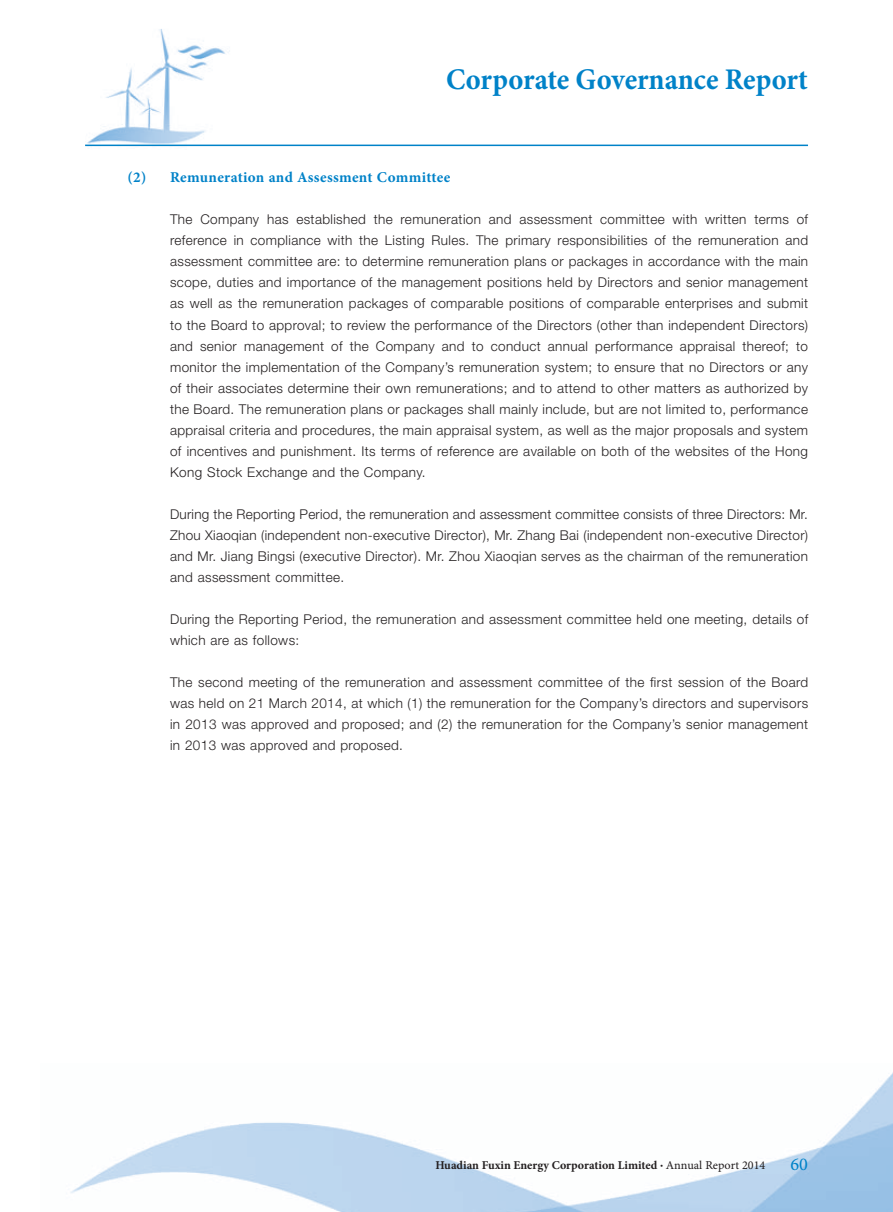
<style>
.page{position:relative;width:893px;height:1212px;background:#fff}
.page>*{position:absolute;margin:0;border:0;box-sizing:border-box;transform-origin:0 0}
.t1{font:700 30px "Minion Pro";color:#0082c8;scale:.95 1}
.t2{font:18px "Minion Pro Capt";color:#0082c8}
.t3{font:700 15px "Minion Pro";letter-spacing:.015em;color:#0082c8}
.t4{font:300 13.5px/21px "Helvetica Neue LT Std";letter-spacing:.03em;color:#231f20;text-align:justify}
.t5{font:700 12px "Minion Pro";color:#231f20}
.s1{font-family:"Minion Pro Capt";font-weight:400}
</style>
<div class="page">
<img style="left:70px;top:1072px;width:823px;height:140px">
<img style="left:85px;top:29px;width:171px;height:118px">
<hr style="left:85px;top:145px;width:723px;height:1px;background:#0082c8">
<h1 class="t1" style="left:446px;top:58px;width:382px">Corporate Governance Report</h1>
<p class="t3" style="left:128px;top:167px;width:324px">(2) Remuneration and Assessment Committee</p>
<p class="t4" style="left:170px;top:209px;width:640px">The Company has established the remuneration and assessment committee with written terms of reference in compliance with the Listing Rules. The primary responsibilities of the remuneration and assessment committee are: to determine remuneration plans or packages in accordance with the main scope, duties and importance of the management positions held by Directors and senior management as well as the remuneration packages of comparable positions of comparable enterprises and submit to the Board to approval; to review the performance of the Directors (other than independent Directors) and senior management of the Company and to conduct annual performance appraisal thereof; to monitor the implementation of the Company’s remuneration system; to ensure that no Directors or any of their associates determine their own remunerations; and to attend to other matters as authorized by the Board. The remuneration plans or packages shall mainly include, but are not limited to, performance appraisal criteria and procedures, the main appraisal system, as well as the major proposals and system of incentives and punishment. Its terms of reference are available on both of the websites of the Hong Kong Stock Exchange and the Company.</p>
<p class="t4" style="left:170px;top:503px;width:640px">During the Reporting Period, the remuneration and assessment committee consists of three Directors: Mr.<br>Zhou Xiaoqian (independent non-executive Director), Mr. Zhang Bai (independent non-executive Director) and Mr. Jiang Bingsi (executive Director). Mr. Zhou Xiaoqian serves as the chairman of the remuneration and assessment committee.</p>
<p class="t4" style="left:170px;top:608px;width:640px">During the Reporting Period, the remuneration and assessment committee held one meeting, details of which are as follows:</p>
<p class="t4" style="left:170px;top:671px;width:640px">The second meeting of the remuneration and assessment committee of the first session of the Board was held on 21 March 2014, at which (1) the remuneration for the Company’s directors and supervisors in 2013 was approved and proposed; and (2) the remuneration for the Company’s senior management in 2013 was approved and proposed.</p>
<p class="t5" style="left:435px;top:1157px;width:332px">Huadian Fuxin Energy Corporation Limited · <span class="s1">Annual Report 2014</span></p>
<h2 class="t2" style="left:790px;top:1153px;width:19px">60</h2>
</div>
